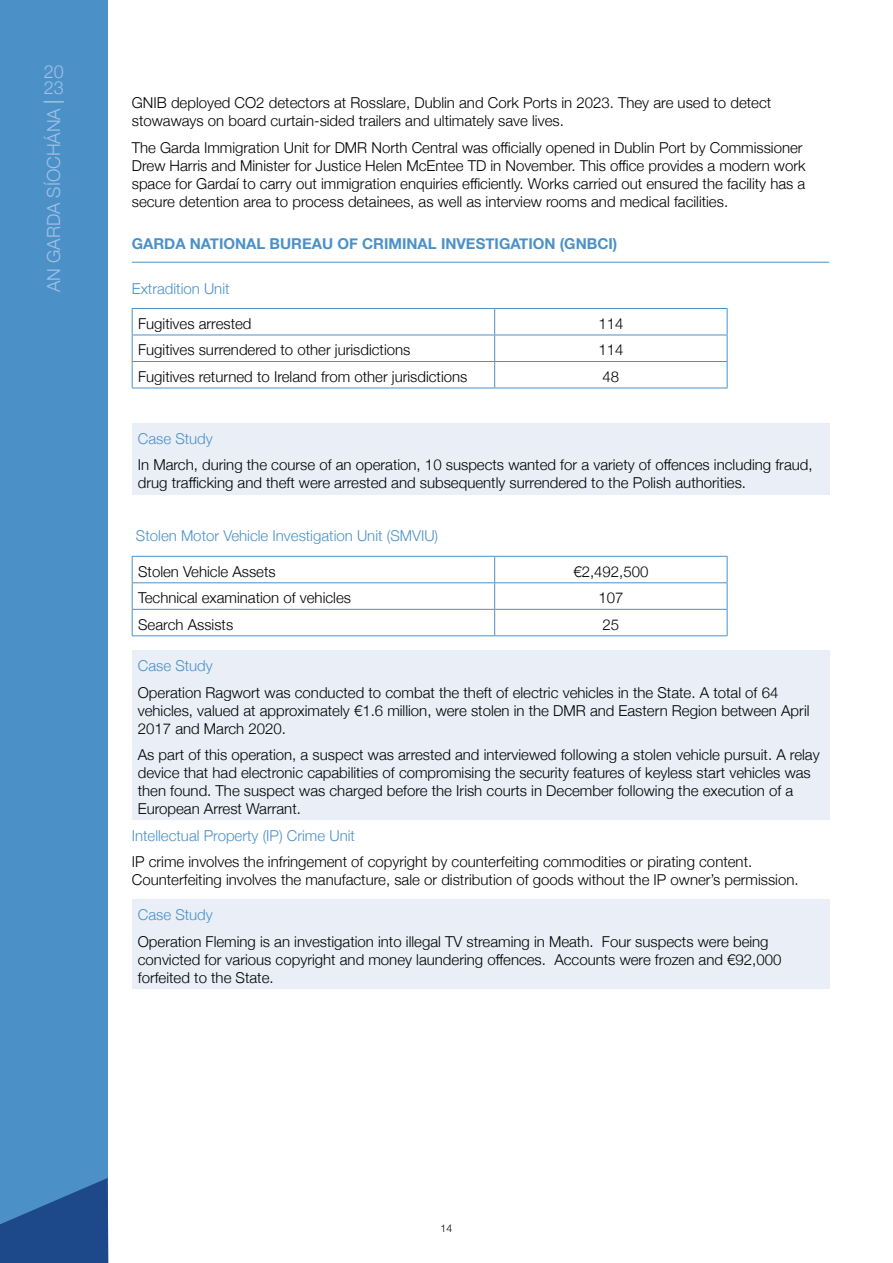
<style>
.page{position:relative;width:893px;height:1263px;background:#fff}
.page>*{position:absolute;margin:0;border:0;box-sizing:border-box;transform-origin:0 0}
.t1{font:300 18px/16px "Helvetica Neue";color:#a1c1e6}
.t2{font:300 15px/18px "Helvetica Neue";color:#000}
.t3{font:300 15px "Helvetica Neue";color:#4b91c8}
.t4{font:700 15px "Helvetica Neue";color:#4b91c8}
.t5{font:300 10.5px "Helvetica Neue";color:#000}
</style>
<div class="page">
<div style="left:0;top:0;width:108px;height:1263px;background:#4b91c8"></div>
<svg style="left:0;top:1178px;width:108px;height:85px"></svg>
<hr style="left:44px;top:101px;width:20px;height:2px;background:#a1c1e6">
<hr style="left:132px;top:262px;width:697px;height:1px;background:#4b91c8">
<hr style="left:132px;top:308px;width:363px;height:1px;background:#4b91c8">
<hr style="left:495px;top:308px;width:232px;height:1px;background:#4b91c8">
<hr style="left:132px;top:335px;width:363px;height:1px;background:#4b91c8">
<hr style="left:495px;top:335px;width:232px;height:1px;background:#4b91c8">
<hr style="left:132px;top:361px;width:363px;height:1px;background:#4b91c8">
<svg style="left:132px;top:309px;width:1px;height:79px"></svg>
<hr style="left:495px;top:361px;width:232px;height:1px;background:#4b91c8">
<svg style="left:494px;top:309px;width:1px;height:79px"></svg>
<svg style="left:727px;top:309px;width:1px;height:79px"></svg>
<hr style="left:132px;top:388px;width:363px;height:1px;background:#4b91c8">
<hr style="left:495px;top:388px;width:232px;height:1px;background:#4b91c8">
<div style="left:132px;top:423px;width:697px;height:71px;background:#e9eef7"></div>
<hr style="left:132px;top:556px;width:363px;height:1px;background:#4b91c8">
<hr style="left:495px;top:556px;width:232px;height:1px;background:#4b91c8">
<hr style="left:132px;top:582px;width:363px;height:1px;background:#4b91c8">
<hr style="left:495px;top:582px;width:232px;height:1px;background:#4b91c8">
<hr style="left:132px;top:609px;width:363px;height:1px;background:#4b91c8">
<svg style="left:132px;top:557px;width:1px;height:78px"></svg>
<hr style="left:495px;top:609px;width:232px;height:1px;background:#4b91c8">
<svg style="left:494px;top:557px;width:1px;height:78px"></svg>
<svg style="left:727px;top:557px;width:1px;height:78px"></svg>
<hr style="left:132px;top:635px;width:363px;height:1px;background:#4b91c8">
<hr style="left:495px;top:635px;width:232px;height:1px;background:#4b91c8">
<div style="left:132px;top:651px;width:697px;height:169px;background:#e9eef7"></div>
<div style="left:132px;top:900px;width:697px;height:89px;background:#e9eef7"></div>
<p class="t1" style="left:44px;top:62px;width:22px">20<br>23</p>
<p class="t1" style="left:44px;top:292px;width:185px;rotate:-90deg">AN GARDA SÍOCHÁNA</p>
<p class="t2" style="left:132px;top:93px;width:641px">GNIB deployed CO2 detectors at Rosslare, Dublin and Cork Ports in 2023. They are used to detect stowaways on board curtain-sided trailers and ultimately save lives.</p>
<p class="t2" style="left:132px;top:137px;width:675px">The Garda Immigration Unit for DMR North Central was officially opened in Dublin Port by Commissioner Drew Harris and Minister for Justice Helen McEntee TD in November. This office provides a modern work space for Gardaí to carry out immigration enquiries efficiently. Works carried out ensured the facility has a secure detention area to process detainees, as well as interview rooms and medical facilities.</p>
<p class="t4" style="left:132px;top:232px;width:487px">GARDA NATIONAL BUREAU OF CRIMINAL INVESTIGATION (GNBCI)</p>
<p class="t3" style="left:132px;top:276px;width:99px">Extradition Unit</p>
<p class="t2" style="left:138px;top:314px;width:115px">Fugitives arrested</p>
<p class="t2" style="left:598px;top:314px;width:27px">114</p>
<p class="t2" style="left:138px;top:340px;width:274px">Fugitives surrendered to other jurisdictions</p>
<p class="t2" style="left:598px;top:340px;width:27px">114</p>
<p class="t2" style="left:138px;top:367px;width:331px">Fugitives returned to Ireland from other jurisdictions</p>
<p class="t2" style="left:603px;top:367px;width:18px">48</p>
<p class="t3" style="left:138px;top:426px;width:77px">Case Study</p>
<p class="t2" style="left:138px;top:455px;width:676px">In March, during the course of an operation, 10 suspects wanted for a variety of offences including fraud, drug trafficking and theft were arrested and subsequently surrendered to the Polish authorities.</p>
<p class="t3" style="left:136px;top:524px;width:304px">Stolen Motor Vehicle Investigation Unit (SMVIU)</p>
<p class="t2" style="left:138px;top:561px;width:139px">Stolen Vehicle Assets</p>
<p class="t2" style="left:573px;top:561px;width:77px">€2,492,500</p>
<p class="t2" style="left:138px;top:588px;width:214px">Technical examination of vehicles</p>
<p class="t2" style="left:598px;top:588px;width:27px">107</p>
<p class="t2" style="left:138px;top:614px;width:97px">Search Assists</p>
<p class="t2" style="left:603px;top:614px;width:18px">25</p>
<p class="t3" style="left:138px;top:654px;width:77px">Case Study</p>
<p class="t2" style="left:138px;top:682px;width:673px">Operation Ragwort was conducted to combat the theft of electric vehicles in the State. A total of 64 vehicles, valued at approximately €1.6 million, were stolen in the DMR and Eastern Region between April<br>2017 and March 2020.</p>
<p class="t2" style="left:138px;top:745px;width:683px">As part of this operation, a suspect was arrested and interviewed following a stolen vehicle pursuit. A relay device that had electronic capabilities of compromising the security features of keyless start vehicles was then found. The suspect was charged before the Irish courts in December following the execution of a European Arrest Warrant.</p>
<p class="t3" style="left:132px;top:823px;width:225px">Intellectual Property (IP) Crime Unit</p>
<p class="t2" style="left:132px;top:852px;width:668px">IP crime involves the infringement of copyright by counterfeiting commodities or pirating content.<br>Counterfeiting involves the manufacture, sale or distribution of goods without the IP owner’s permission.</p>
<p class="t3" style="left:138px;top:903px;width:77px">Case Study</p>
<p class="t2" style="left:138px;top:931px;width:645px">Operation Fleming is an investigation into illegal TV streaming in Meath. Four suspects were being convicted for various copyright and money laundering offences. Accounts were frozen and €92,000 forfeited to the State.</p>
<p class="t5" style="left:441px;top:1219px;width:13px">14</p>
</div>
